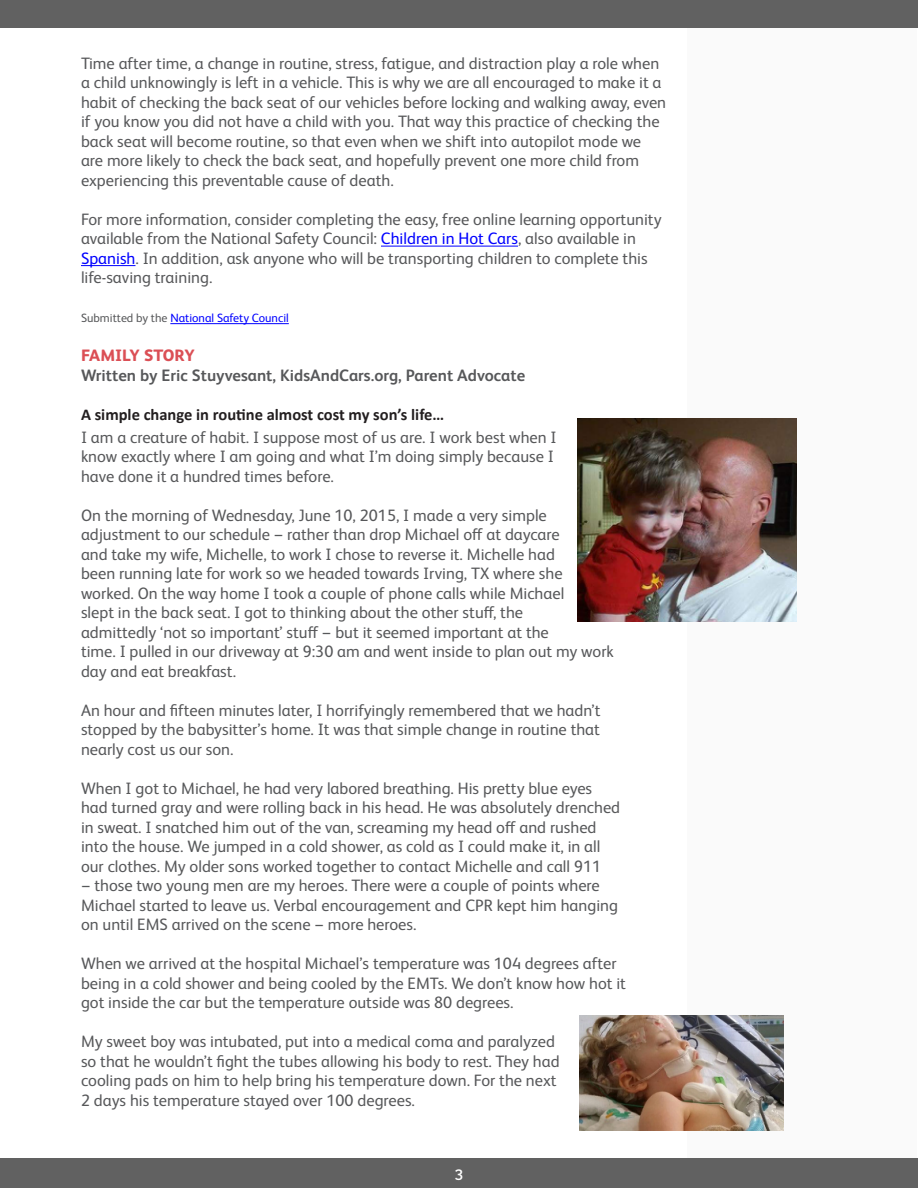
<style>
.page{position:relative;width:918px;height:1188px;background:#fff}
.page>*{position:absolute;margin:0;border:0;box-sizing:border-box;transform-origin:0 0}
.Main_and_Sidebar_Bod{font:16.5px/19.5px "FS Albert Pro";color:#57585a}
.Main_and_Sidebar_Bod-2{font:700 16.5px "FS Albert Pro";color:#57585a}
.t1{font:700 16.5px "Calibri";color:#231f20}
.t2{font:800 16.5px "FS Albert Pro";color:#db4f55}
.Main_and_Sidebar_Bod-3{font:600 15px "Raleway";color:#fff}
.submitted{font:12px "FS Albert Pro";color:#00f}
.s1{color:#00f}
.s2{color:#57585a}
.s3{font-family:"Raleway";font-weight:500}
</style>
<div class="page">
<div style="left:687px;top:28px;width:229px;height:1159px;background:#fafafa"></div>
<div style="left:0;top:0;width:918px;height:27px;background:#616161"></div>
<div style="left:0;top:1158px;width:918px;height:30px;background:#616161"></div>
<hr style="left:381px;top:246px;width:137px;height:1px;background:#00f">
<hr style="left:81px;top:265px;width:55px;height:1px;background:#00f">
<hr style="left:170px;top:323px;width:119px;height:1px;background:#00f">
<img style="left:578px;top:418px;width:218px;height:203px">
<img style="left:579px;top:1016px;width:205px;height:115px">
<p class="Main_and_Sidebar_Bod" style="left:81px;top:52px;width:587px">Time after time, a change in routine, stress, fatigue, and distraction play a role when a child unknowingly is left in a vehicle. This is why we are all encouraged to make it a habit of checking the back seat of our vehicles before locking and walking away, even if you know you did not have a child with you. That way this practice of checking the back seat will become routine, so that even when we shift into autopilot mode we are more likely to check the back seat, and hopefully prevent one more child from experiencing this preventable cause of death.</p>
<p class="Main_and_Sidebar_Bod" style="left:81px;top:208px;width:582px">For more information, consider completing the easy, free online learning opportunity available from the National Safety Council: <span class="s1">Children in Hot Cars</span>, also available in <span class="s1">Spanish</span>. In addition, ask anyone who will be transporting children to complete this life-saving training.</p>
<p class="submitted" style="left:81px;top:310px;width:209px"><span class="s2">Submitted by the</span> National Safety Council</p>
<p class="t2" style="left:81px;top:343px;width:115px">FAMILY STORY</p>
<p class="Main_and_Sidebar_Bod-2" style="left:81px;top:364px;width:446px">Written by Eric Stuyvesant, KidsAndCars.org, Parent Advocate</p>
<p class="t1" style="left:81px;top:403px;width:365px">A simple change in routine almost cost my son’s life…</p>
<p class="Main_and_Sidebar_Bod" style="left:81px;top:426px;width:477px">I am a creature of habit. I suppose most of us are. I work best when I know exactly where I am going and what I’m doing simply because I have done it a hundred times before.</p>
<p class="Main_and_Sidebar_Bod" style="left:81px;top:504px;width:534px">On the morning of Wednesday, June 10, 2015, I made a very simple adjustment to our schedule <span class="s3">–</span> rather than drop Michael off at daycare<br>and take my wife, Michelle, to work I chose to reverse it. Michelle had<br>been running late for work so we headed towards Irving, TX where she worked. On the way home I took a couple of phone calls while Michael<br>slept in the back seat. I got to thinking about the other stuff, the<br>admittedly ‘not so important’ stuff <span class="s3">–</span> but it seemed important at the<br>time. I pulled in our driveway at 9:30 am and went inside to plan out my work day and eat breakfast.</p>
<p class="Main_and_Sidebar_Bod" style="left:81px;top:699px;width:521px;text-align:justify">An hour and fifteen minutes later, I horrifyingly remembered that we hadn’t stopped by the babysitter’s home. It was that simple change in routine that nearly cost us our son.</p>
<p class="Main_and_Sidebar_Bod" style="left:81px;top:777px;width:541px">When I got to Michael, he had very labored breathing. His pretty blue eyes had turned gray and were rolling back in his head. He was absolutely drenched in sweat. I snatched him out of the van, screaming my head off and rushed into the house. We jumped in a cold shower, as cold as I could make it, in all our clothes. My older sons worked together to contact Michelle and call 911</p>
<p class="Main_and_Sidebar_Bod" style="left:81px;top:874px;width:539px"><span class="s3">–</span> those two young men are my heroes. There were a couple of points where<br>Michael started to leave us. Verbal encouragement and CPR kept him hanging on until EMS arrived on the scene <span class="s3">–</span> more heroes.</p>
<p class="Main_and_Sidebar_Bod" style="left:81px;top:952px;width:547px">When we arrived at the hospital Michael’s temperature was 104 degrees after being in a cold shower and being cooled by the EMTs. We don’t know how hot it got inside the car but the temperature outside was 80 degrees.</p>
<p class="Main_and_Sidebar_Bod" style="left:81px;top:1030px;width:480px">My sweet boy was intubated, put into a medical coma and paralyzed so that he wouldn’t fight the tubes allowing his body to rest. They had cooling pads on him to help bring his temperature down. For the next 2 days his temperature stayed over 100 degrees.</p>
<p class="Main_and_Sidebar_Bod-3" style="left:455px;top:1164px;width:10px">3</p>
</div>
